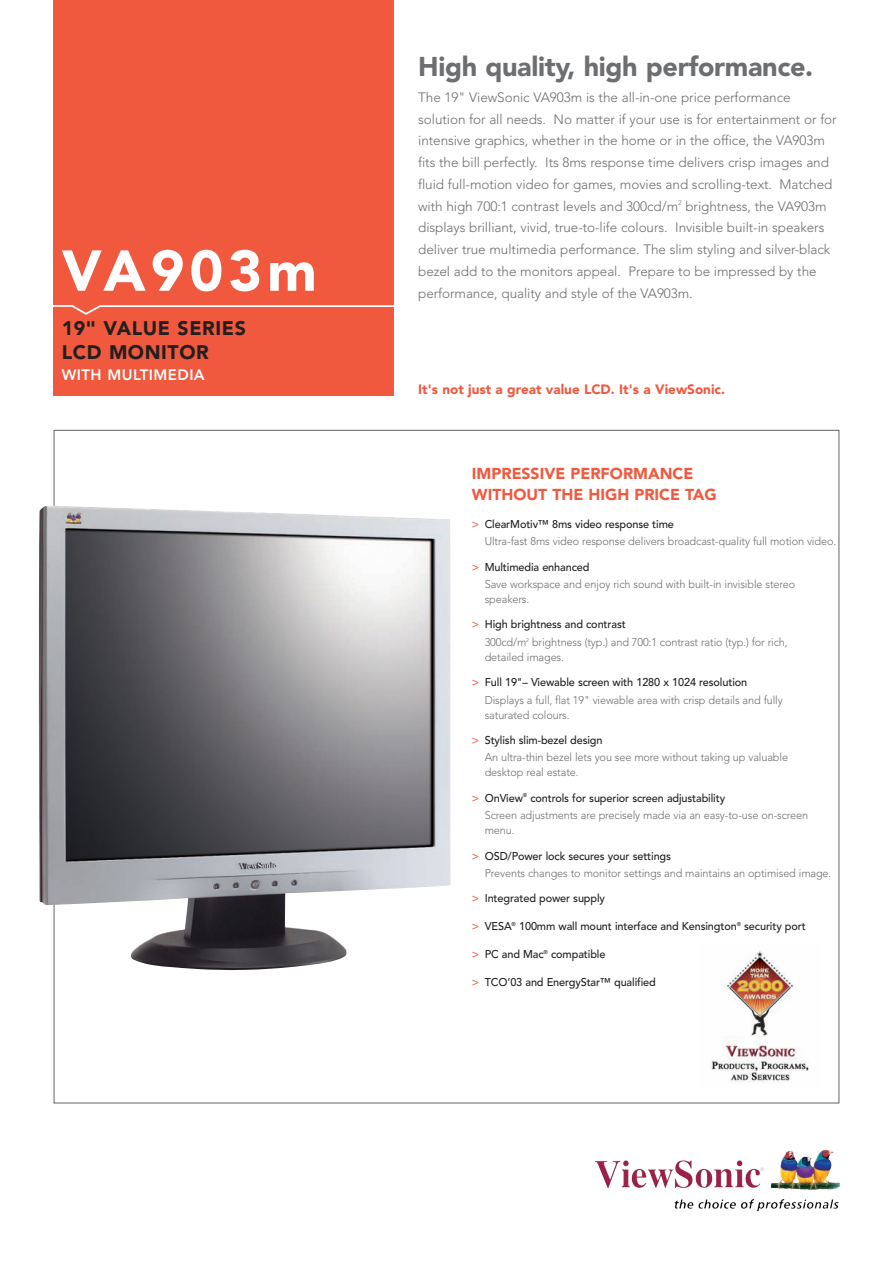
<style>
.page{position:relative;width:893px;height:1263px;background:#fff}
.page>*{position:absolute;margin:0;border:0;box-sizing:border-box;transform-origin:0 0}
.t1{font:900 57px "Avenir LT";letter-spacing:.09em;color:#fff}
.t2{font:900 27px "Avenir LT";letter-spacing:-.015em;color:#6d6e71}
.t3{font:900 19.5px/24.3px "Avenir LT";letter-spacing:.03em;color:#231f20}
.t4{font:900 15.75px/21px "Avenir LT";color:#f0593e}
.t5{font:800 15px "Avenir LT";letter-spacing:.03em;color:#fff}
.t6{font:300 13.5px/21.8px "Avenir LT";letter-spacing:-.005em;color:#6d6e71}
.t7{font:900 13.5px "Avenir LT";color:#f0593e}
.t8{font:300 11.25px/17.5px "Avenir LT";letter-spacing:-.01em;color:#6d6e71}
.t9{font:500 11.25px "Avenir LT";letter-spacing:-.01em;color:#231f20}
.s1{font-weight:500;color:#f0593e}
.s2{font-weight:500;color:#231f20}
.s3{color:#f0593e}
</style>
<div class="page">
<img style="left:770px;top:1153px;width:70px;height:37px">
<div style="left:54px;top:0;width:340px;height:396px;background:#f0593e"></div>
<svg style="left:53px;top:304px;width:341px;height:12px"></svg>
<img style="left:710px;top:951px;width:99px;height:132px">
<img style="left:39px;top:505px;width:411px;height:465px">
<h1 class="t1" style="left:62px;top:250px;width:256px">VA903m</h1>
<h3 class="t3" style="left:62px;top:318px;width:186px">19" VALUE SERIES<br>LCD MONITOR</h3>
<h3 class="t5" style="left:62px;top:369px;width:145px">WITH MULTIMEDIA</h3>
<h2 class="t2" style="left:418px;top:57px;width:396px">High quality, high performance.</h2>
<p class="t6" style="left:418px;top:87px;width:420px">The 19" ViewSonic VA903m is the all-in-one price performance solution for all needs. No matter if your use is for entertainment or for intensive graphics, whether in the home or in the office, the VA903m fits the bill perfectly. Its 8ms response time delivers crisp images and fluid full-motion video for games, movies and scrolling-text. Matched with high 700:1 contrast levels and 300cd/m<sup>2</sup> brightness, the VA903m displays brilliant, vivid, true-to-life colours. Invisible built-in speakers deliver true multimedia performance. The slim styling and silver-black bezel add to the monitors appeal. Prepare to be impressed by the performance, quality and style of the VA903m.</p>
<p class="t7" style="left:418px;top:384px;width:308px">It's not just a great value LCD. It's a ViewSonic.</p>
<h3 class="t4" style="left:472px;top:465px;width:246px">IMPRESSIVE PERFORMANCE<br>WITHOUT THE HIGH PRICE TAG</h3>
<p class="t8" style="left:484px;top:516px;width:353px;text-indent:-13px"><span class="s1">&gt;</span> <span class="s2">ClearMotiv™ 8ms video response time<br></span>Ultra-fast 8ms video response delivers broadcast-quality full motion video.</p>
<p class="t8" style="left:484px;top:558px;width:312px;text-indent:-13px"><span class="s1">&gt;</span> <span class="s2">Multimedia enhanced<br></span>Save workspace and enjoy rich sound with built-in invisible stereo</p>
<p class="t8" style="left:484px;top:591px;width:46px">speakers.</p>
<p class="t8" style="left:484px;top:616px;width:304px;text-indent:-13px"><span class="s1">&gt;</span> <span class="s2">High brightness and contrast<br></span>300cd/m<sup>2</sup> brightness (typ.) and 700:1 contrast ratio (typ.) for rich,</p>
<p class="t8" style="left:484px;top:649px;width:81px">detailed images.</p>
<p class="t8" style="left:484px;top:674px;width:299px;text-indent:-13px"><span class="s1">&gt;</span> <span class="s2">Full 19"– Viewable screen with 1280 x 1024 resolution<br></span>Displays a full, flat 19" viewable area with crisp details and fully</p>
<p class="t8" style="left:484px;top:707px;width:86px">saturated colours.</p>
<p class="t8" style="left:484px;top:732px;width:305px;text-indent:-13px"><span class="s1">&gt;</span> <span class="s2">Stylish slim-bezel design<br></span>An ultra-thin bezel lets you see more without taking up valuable</p>
<p class="t8" style="left:484px;top:764px;width:95px">desktop real estate.</p>
<p class="t8" style="left:484px;top:790px;width:325px;text-indent:-13px"><span class="s1">&gt;</span> <span class="s2">OnView</span><sup>®</sup> <span class="s2">controls for superior screen adjustability<br></span>Screen adjustments are precisely made via an easy-to-use on-screen</p>
<p class="t8" style="left:484px;top:822px;width:31px">menu.</p>
<p class="t8" style="left:484px;top:847px;width:348px;text-indent:-13px"><span class="s1">&gt;</span> <span class="s2">OSD/Power lock secures your settings<br></span>Prevents changes to monitor settings and maintains an optimised image.</p>
<p class="t9" style="left:472px;top:893px;width:134px"><span class="s3">&gt;</span> Integrated power supply</p>
<p class="t9" style="left:472px;top:921px;width:335px"><span class="s3">&gt;</span> VESA<sup>®</sup> 100mm wall mount interface and Kensington<sup>®</sup> security port</p>
<p class="t9" style="left:472px;top:949px;width:135px"><span class="s3">&gt;</span> PC and Mac<sup>®</sup> compatible</p>
<p class="t9" style="left:472px;top:976px;width:185px"><span class="s3">&gt;</span> TCO’03 and EnergyStar™ qualified</p>
</div>
